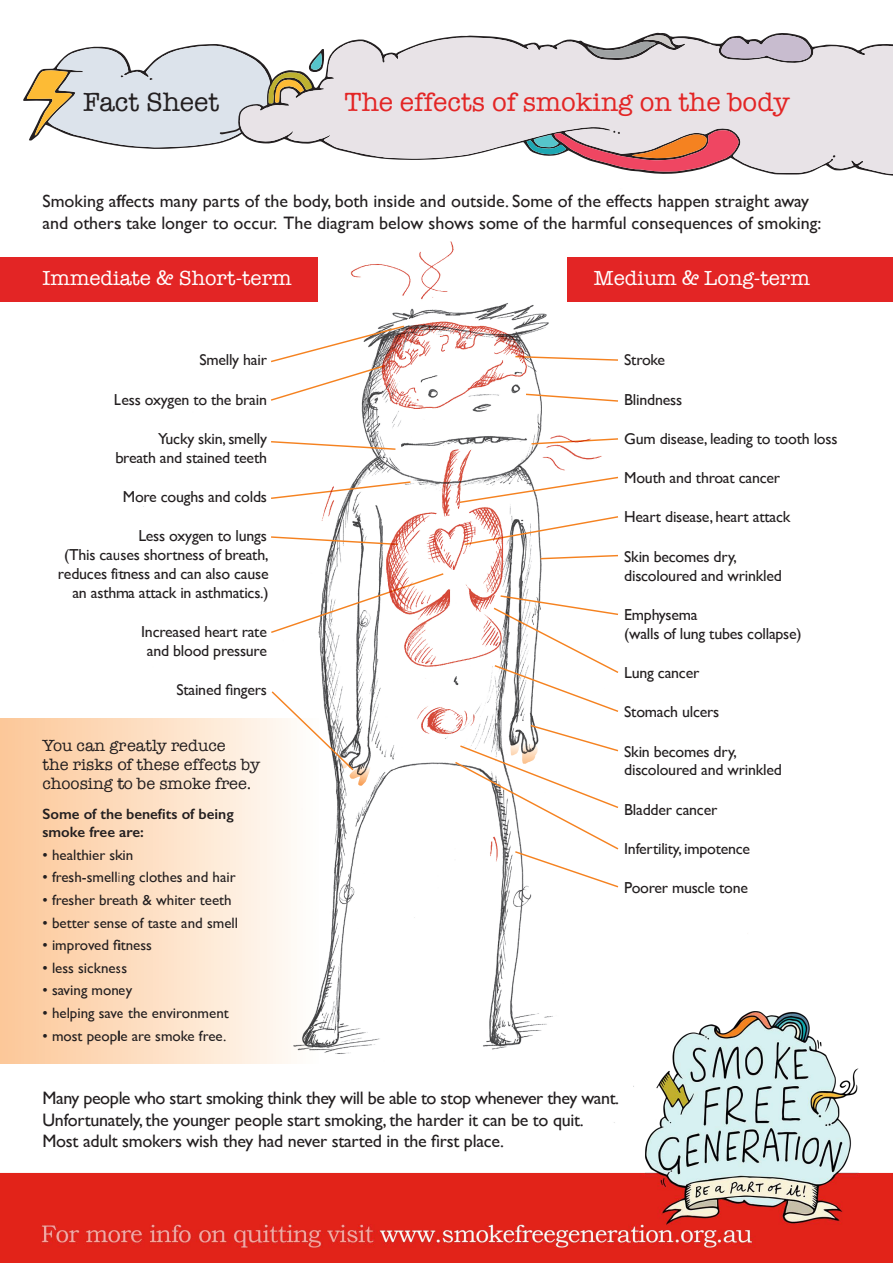
<style>
.page{position:relative;width:893px;height:1263px;background:#fff}
.page>*{position:absolute;margin:0;border:0;box-sizing:border-box;transform-origin:0 0}
.t1{font:27px "American Typewriter";color:#e32525}
.t2{font:27px "American Typewriter";color:#231f20}
.t3{font:21px "American Typewriter";color:#fff}
.t4{font:18px/21.8px "Gill Sans";letter-spacing:-.015em;color:#231f20}
.t5{font:16.65px/19.4px "American Typewriter";color:#231f20}
.t6{font:15.9px/18.8px "Gill Sans";letter-spacing:-.015em;color:#231f20}
.t7{font:15px "Gill Sans";color:#231f20}
.t8{font:600 15px/18.8px "Gill Sans";color:#231f20}
</style>
<div class="page">
<svg style="left:0;top:719px;width:119px;height:344px;background:#fcd0a9"></svg>
<div style="left:0;top:257px;width:317px;height:45px;background:#e32525"></div>
<div style="left:568px;top:257px;width:325px;height:45px;background:#e32525"></div>
<svg style="left:324px;top:37px;width:569px;height:138px;background:#e5e1e4"></svg>
<svg style="left:721px;top:34px;width:90px;height:27px;background:#bbb2bf"></svg>
<svg style="left:587px;top:35px;width:88px;height:23px"></svg>
<svg style="left:23px;top:44px;width:301px;height:105px"></svg>
<svg style="left:527px;top:130px;width:212px;height:42px"></svg>
<img style="left:119px;top:209px;width:500px;height:802px">
<img style="left:1px;top:1011px;width:892px;height:252px">
<h1 class="t2" style="left:83px;top:81px;width:138px">Fact Sheet</h1>
<h1 class="t1" style="left:344px;top:81px;width:447px">The effects of smoking on the body</h1>
<p class="t4" style="left:43px;top:190px;width:780px">Smoking affects many parts of the body, both inside and outside. Some of the effects happen straight away and others take longer to occur. The diagram below shows some of the harmful consequences of smoking:</p>
<h2 class="t3" style="left:43px;top:262px;width:251px">Immediate &amp; Short-term</h2>
<h2 class="t3" style="left:594px;top:262px;width:218px">Medium &amp; Long-term</h2>
<p class="t6" style="left:199px;top:350px;width:69px">Smelly hair</p>
<p class="t6" style="left:114px;top:390px;width:155px">Less oxygen to the brain</p>
<p class="t6" style="left:116px;top:429px;width:153px;text-align:right">Yucky skin, smelly breath and stained teeth</p>
<p class="t6" style="left:123px;top:487px;width:146px">More coughs and colds</p>
<p class="t6" style="left:58px;top:526px;width:212px;text-align:right">Less oxygen to lungs<br>(This causes shortness of breath, reduces fitness and can also cause an asthma attack in asthmatics.)</p>
<p class="t6" style="left:141px;top:622px;width:127px;text-align:center">Increased heart rate and blood pressure</p>
<p class="t6" style="left:176px;top:680px;width:92px">Stained fingers</p>
<p class="t5" style="left:43px;top:735px;width:219px">You can greatly reduce<br>the risks of these effects by choosing to be smoke free.</p>
<p class="t8" style="left:43px;top:804px;width:193px">Some of the benefits of being smoke free are:</p>
<p class="t7" style="left:43px;top:846px;width:92px">• healthier skin</p>
<p class="t7" style="left:43px;top:868px;width:195px">• fresh-smelling clothes and hair</p>
<p class="t7" style="left:43px;top:891px;width:191px">• fresher breath &amp; whiter teeth</p>
<p class="t7" style="left:43px;top:914px;width:197px">• better sense of taste and smell</p>
<p class="t7" style="left:43px;top:936px;width:111px">• improved fitness</p>
<p class="t7" style="left:43px;top:959px;width:86px">• less sickness</p>
<p class="t7" style="left:43px;top:981px;width:91px">• saving money</p>
<p class="t7" style="left:43px;top:1004px;width:188px">• helping save the environment</p>
<p class="t7" style="left:43px;top:1026px;width:185px">• most people are smoke free.</p>
<p class="t6" style="left:624px;top:350px;width:42px">Stroke</p>
<p class="t6" style="left:624px;top:390px;width:59px">Blindness</p>
<p class="t6" style="left:624px;top:429px;width:215px">Gum disease, leading to tooth loss</p>
<p class="t6" style="left:624px;top:468px;width:157px">Mouth and throat cancer</p>
<p class="t6" style="left:624px;top:507px;width:168px">Heart disease, heart attack</p>
<p class="t6" style="left:624px;top:547px;width:159px">Skin becomes dry, discoloured and wrinkled</p>
<p class="t6" style="left:624px;top:605px;width:179px">Emphysema<br>(walls of lung tubes collapse)</p>
<p class="t6" style="left:624px;top:663px;width:77px">Lung cancer</p>
<p class="t6" style="left:624px;top:702px;width:97px">Stomach ulcers</p>
<p class="t6" style="left:624px;top:742px;width:159px">Skin becomes dry, discoloured and wrinkled</p>
<p class="t6" style="left:624px;top:800px;width:95px">Bladder cancer</p>
<p class="t6" style="left:624px;top:839px;width:127px">Infertility, impotence</p>
<p class="t6" style="left:624px;top:878px;width:125px">Poorer muscle tone</p>
<p class="t4" style="left:43px;top:1087px;width:578px">Many people who start smoking think they will be able to stop whenever they want.<br>Unfortunately, the younger people start smoking, the harder it can be to quit.<br>Most adult smokers wish they had never started in the first place.</p>
</div>
